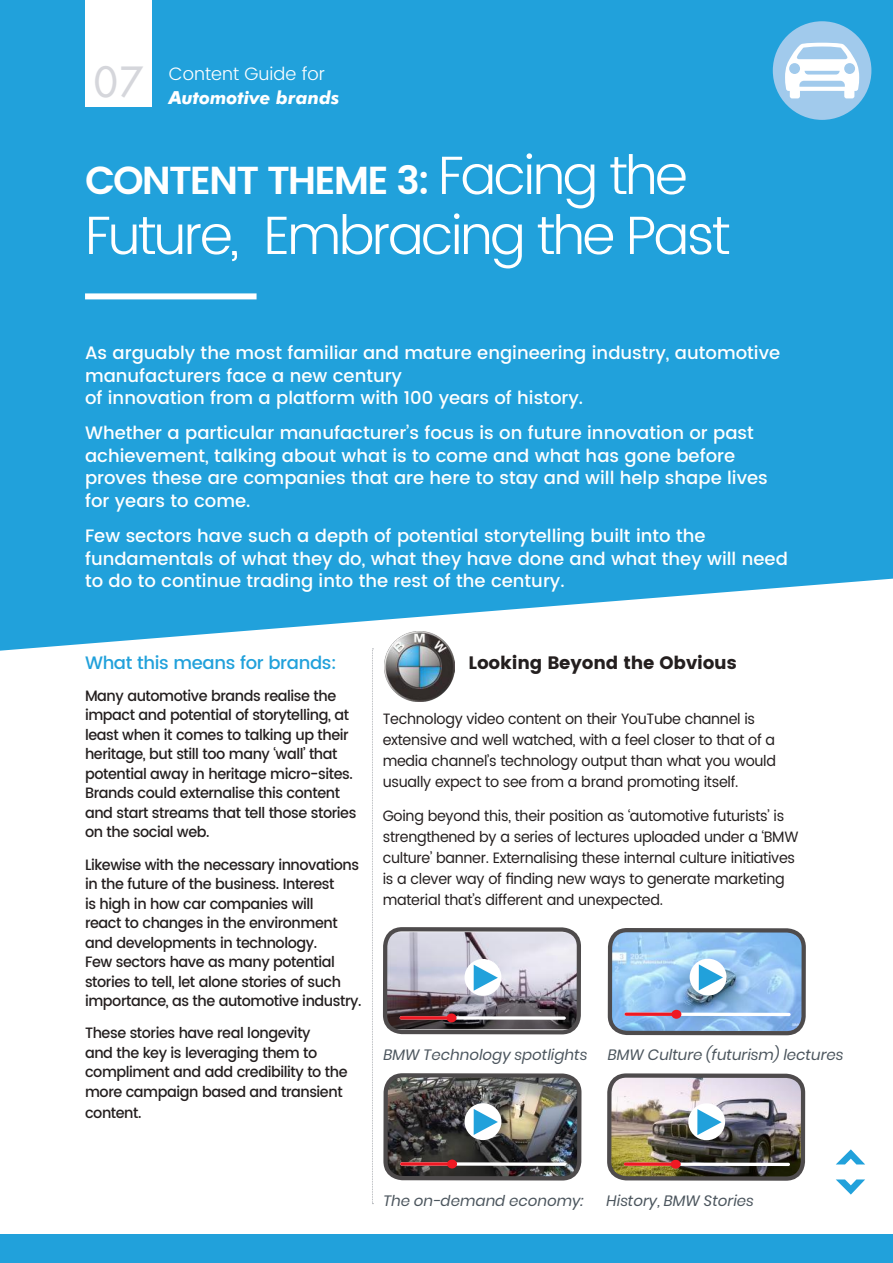
<style>
.page{position:relative;width:893px;height:1263px;background:#fff}
.page>*{position:absolute;margin:0;border:0;box-sizing:border-box;transform-origin:0 0}
.t1{font:300 54px "Poppins";letter-spacing:-.05em;color:#fff}
.t2{font:40.5px "Futura";color:#d5d6db}
.t3{font:600 39px "Poppins";letter-spacing:-.05em;color:#fff}
.t4{font:500 18px/22.5px "Poppins";color:#fff}
.t5{font:500 18px "Poppins";letter-spacing:-.02em;color:#21a1db}
.t6{font:18px "Poppins";letter-spacing:-.01em;color:#241f1f}
.t7{font:italic 700 18px "Futura BT";color:#fff}
.t8{font:300 18px "Poppins";color:#fff}
.t9{font:500 15px/19.5px "Poppins";letter-spacing:-.03em;color:#241f1f;scale:.96 1}
.t10{font:15px/21px "Poppins";letter-spacing:-.02em;color:#241f1f;scale:.96 1}
.t11{font:italic 15px "Poppins";color:#4c565e}
.s1{font-weight:300;font-size:54px}
</style>
<div class="page">
<div style="left:0;top:0;width:893px;height:651px;background:#21a1db"></div>
<div style="left:773px;top:21px;width:98px;height:99px;background:#a1caec;border-radius:50%"></div>
<svg style="left:785px;top:43px;width:74px;height:55px"></svg>
<div style="left:85px;top:0;width:67px;height:107px;background:#fff"></div>
<div style="left:0;top:1234px;width:893px;height:29px;background:#21a1db"></div>
<svg style="left:836px;top:1179px;width:29px;height:15px"></svg>
<svg style="left:836px;top:1149px;width:29px;height:15px"></svg>
<img style="left:384px;top:631px;width:70px;height:71px">
<img style="left:387px;top:932px;width:190px;height:97px">
<div style="left:383px;top:927px;width:198px;height:107px;border:4px solid #4e4b4c;border-radius:17px"></div>
<img style="left:611px;top:933px;width:190px;height:98px">
<div style="left:608px;top:928px;width:198px;height:107px;border:4px solid #4e4b4c;border-radius:17px"></div>
<div style="left:464px;top:959px;width:37px;height:37px;background:#fff;border-radius:50%"></div>
<svg style="left:474px;top:965px;width:24px;height:26px"></svg>
<div style="left:690px;top:959px;width:36px;height:36px;background:#fff;border-radius:50%"></div>
<svg style="left:699px;top:964px;width:24px;height:26px"></svg>
<svg style="left:400px;top:1016px;width:166px;height:4px"></svg>
<svg style="left:624px;top:1012px;width:167px;height:4px"></svg>
<svg style="left:400px;top:1016px;width:47px;height:3px"></svg>
<svg style="left:624px;top:1012px;width:48px;height:4px"></svg>
<div style="left:447px;top:1013px;width:9px;height:9px;background:#ef1923;border-radius:50%"></div>
<img style="left:388px;top:1078px;width:191px;height:100px">
<div style="left:383px;top:1073px;width:198px;height:107px;border:4px solid #4e4b4c;border-radius:17px"></div>
<img style="left:612px;top:1078px;width:188px;height:98px">
<div style="left:607px;top:1073px;width:198px;height:108px;border:4px solid #4e4b4c;border-radius:17px"></div>
<svg style="left:400px;top:1162px;width:166px;height:4px"></svg>
<svg style="left:624px;top:1162px;width:166px;height:4px"></svg>
<svg style="left:400px;top:1162px;width:48px;height:4px"></svg>
<svg style="left:624px;top:1162px;width:48px;height:4px"></svg>
<div style="left:447px;top:1159px;width:10px;height:9px;background:#ef1923;border-radius:50%"></div>
<div style="left:671px;top:1160px;width:10px;height:9px;background:#ef1923;border-radius:50%"></div>
<div style="left:671px;top:1010px;width:10px;height:9px;background:#ef1923;border-radius:50%"></div>
<svg style="left:464px;top:1103px;width:37px;height:37px"></svg>
<div style="left:688px;top:1103px;width:37px;height:37px;background:#fff;border-radius:50%"></div>
<svg style="left:474px;top:1109px;width:24px;height:26px"></svg>
<svg style="left:697px;top:1109px;width:25px;height:26px"></svg>
<svg style="left:372px;top:648px;width:1px;height:556px"></svg>
<div style="left:85px;top:293px;width:172px;height:6px;background:#fff"></div>
<h2 class="t2" style="left:94px;top:56px;width:50px">07</h2>
<p class="t8" style="left:169px;top:61px;width:158px">Content Guide for</p>
<p class="t7" style="left:169px;top:86px;width:172px">Automotive brands</p>
<h3 class="t3" style="left:85px;top:151px;width:604px">CONTENT THEME 3: <span class="s1">Facing the</span></h3>
<h1 class="t1" style="left:85px;top:196px;width:647px">Future, Embracing the Past</h1>
<p class="t4" style="left:85px;top:342px;width:697px">As arguably the most familiar and mature engineering industry, automotive manufacturers face a new century<br>of innovation from a platform with 100 years of history.</p>
<p class="t4" style="left:85px;top:422px;width:684px">Whether a particular manufacturer’s focus is on future innovation or past achievement, talking about what is to come and what has gone before proves these are companies that are here to stay and will help shape lives for years to come.</p>
<p class="t4" style="left:85px;top:525px;width:704px">Few sectors have such a depth of potential storytelling built into the fundamentals of what they do, what they have done and what they will need to do to continue trading into the rest of the century.</p>
<p class="t5" style="left:85px;top:649px;width:253px">What this means for brands:</p>
<p class="t9" style="left:85px;top:686px;width:284px">Many automotive brands realise the impact and potential of storytelling, at least when it comes to talking up their heritage, but still too many ‘wall’ that potential away in heritage micro-sites.<br>Brands could externalise this content and start streams that tell those stories on the social web.</p>
<p class="t9" style="left:85px;top:855px;width:289px">Likewise with the necessary innovations in the future of the business. Interest<br>is high in how car companies will<br>react to changes in the environment and developments in technology.<br>Few sectors have as many potential stories to tell, let alone stories of such importance, as the automotive industry.</p>
<p class="t9" style="left:85px;top:1024px;width:275px">These stories have real longevity<br>and the key is leveraging them to compliment and add credibility to the more campaign based and transient</p>
<p class="t9" style="left:85px;top:1103px;width:60px">content.</p>
<p class="t6" style="left:469px;top:652px;width:270px">Looking Beyond the Obvious</p>
<p class="t10" style="left:383px;top:709px;width:411px">Technology video content on their YouTube channel is extensive and well watched, with a feel closer to that of a media channel’s technology output than what you would usually expect to see from a brand promoting itself.</p>
<p class="t10" style="left:383px;top:805px;width:435px">Going beyond this, their position as ‘automotive futurists’ is strengthened by a series of lectures uploaded under a ‘BMW culture’ banner. Externalising these internal culture initiatives is a clever way of finding new ways to generate marketing material that’s different and unexpected.</p>
<p class="t11" style="left:383px;top:1046px;width:205px">BMW Technology spotlights</p>
<p class="t11" style="left:608px;top:1046px;width:237px">BMW Culture (futurism) lectures</p>
<p class="t11" style="left:383px;top:1191px;width:202px">The on-demand economy:</p>
<p class="t11" style="left:606px;top:1191px;width:149px">History, BMW Stories</p>
</div>
